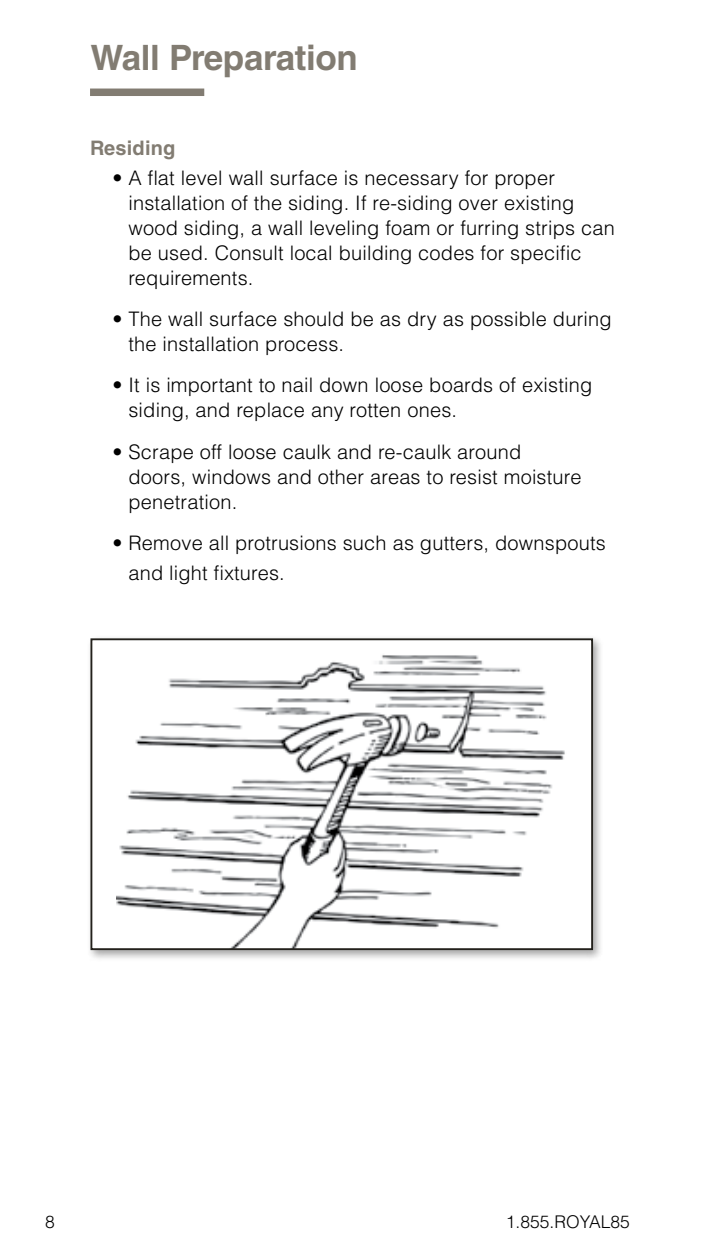
<style>
.page{position:relative;width:720px;height:1260px;background:#fff}
.page>*{position:absolute;margin:0;border:0;box-sizing:border-box;transform-origin:0 0}
.t1{font:700 35px "Helvetica LT Std";letter-spacing:-.01em;color:#827c72}
.t2{font:300 20px/25px "Helvetica LT Std";letter-spacing:.01em;color:#000}
.t3{font:700 20px "Helvetica LT Std";letter-spacing:.01em;color:#827c72}
.t4{font:300 17.5px "Helvetica LT Std";color:#000}
</style>
<div class="page">
<div style="left:87px;top:635px;width:518px;height:327px;background:#000;opacity:.35"></div>
<div style="left:91px;top:639px;width:501px;height:310px;background:#fff"></div>
<img style="left:117px;top:655px;width:448px;height:292px">
<div style="left:90px;top:638px;width:503px;height:312px;border:2px solid #23211c"></div>
<div style="left:90px;top:89px;width:114px;height:7px;background:#827c72"></div>
<h1 class="t1" style="left:90px;top:36px;width:269px">Wall Preparation</h1>
<p class="t3" style="left:90px;top:136px;width:87px">Residing</p>
<p class="t2" style="left:128px;top:165px;width:488px;text-indent:-16px">• A flat level wall surface is necessary for proper installation of the siding. If re-siding over existing wood siding, a wall leveling foam or furring strips can be used. Consult local building codes for specific requirements.</p>
<p class="t2" style="left:128px;top:306px;width:485px;text-indent:-16px">• The wall surface should be as dry as possible during the installation process.</p>
<p class="t2" style="left:128px;top:372px;width:465px;text-indent:-16px">• It is important to nail down loose boards of existing siding, and replace any rotten ones.</p>
<p class="t2" style="left:128px;top:439px;width:455px;text-indent:-16px">• Scrape off loose caulk and re-caulk around doors, windows and other areas to resist moisture penetration.</p>
<p class="t2" style="left:128px;top:527px;width:479px;line-height:30px;text-indent:-16px">• Remove all protrusions such as gutters, downspouts and light fixtures.</p>
<p class="t4" style="left:45px;top:1210px;width:11px">8</p>
<p class="t4" style="left:506px;top:1210px;width:126px">1.855.ROYAL85</p>
</div>
